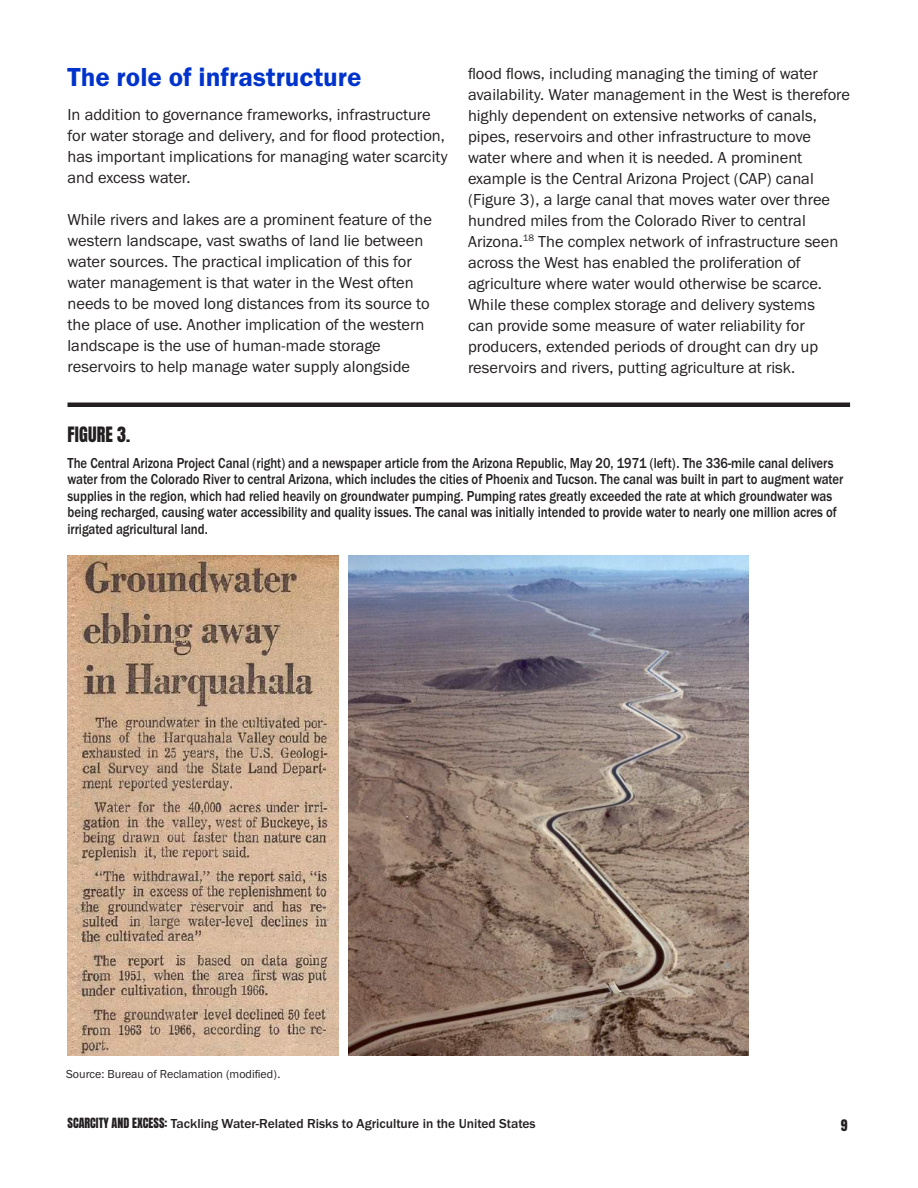
<style>
.page{position:relative;width:918px;height:1188px;background:#fff}
.page>*{position:absolute;margin:0;border:0;box-sizing:border-box;transform-origin:0 0}
.t1{font:27px "Franklin Gothic URW Dem";color:#03c}
.t2{font:18px "Anton";letter-spacing:.01em;color:#231f20}
.t3{font:16.5px/21px "Franklin Gothic URW Boo";color:#231f20}
.t4{font:500 15px/16.5px "Franklin Gothic URW";color:#231f20;scale:.85 1}
.t5{font:500 13.5px "Franklin Gothic URW";color:#231f20}
.t6{font:13.5px "Anton";color:#231f20}
.t7{font:12px "Franklin Gothic URW Boo";color:#231f20}
.s1{font-family:"Anton";font-weight:400;font-size:12px}
</style>
<div class="page">
<hr style="left:68px;top:403px;width:782px;height:4px;background:#231f20">
<img style="left:349px;top:556px;width:399px;height:499px">
<img style="left:68px;top:556px;width:270px;height:499px">
<h1 class="t1" style="left:68px;top:60px;width:295px">The role of infrastructure</h1>
<p class="t3" style="left:68px;top:104px;width:382px">In addition to governance frameworks, infrastructure for water storage and delivery, and for flood protection, has important implications for managing water scarcity and excess water.</p>
<p class="t3" style="left:68px;top:209px;width:366px">While rivers and lakes are a prominent feature of the western landscape, vast swaths of land lie between water sources. The practical implication of this for water management is that water in the West often needs to be moved long distances from its source to the place of use. Another implication of the western landscape is the use of human-made storage reservoirs to help manage water supply alongside</p>
<p class="t3" style="left:468px;top:62px;width:384px">flood flows, including managing the timing of water availability. Water management in the West is therefore highly dependent on extensive networks of canals, pipes, reservoirs and other infrastructure to move water where and when it is needed. A prominent example is the Central Arizona Project (CAP) canal (Figure 3), a large canal that moves water over three hundred miles from the Colorado River to central Arizona.<sup>18</sup> The complex network of infrastructure seen across the West has enabled the proliferation of agriculture where water would otherwise be scarce.<br>While these complex storage and delivery systems<br>can provide some measure of water reliability for producers, extended periods of drought can dry up reservoirs and rivers, putting agriculture at risk.</p>
<p class="t2" style="left:68px;top:426px;width:64px">FIGURE 3.</p>
<p class="t4" style="left:68px;top:454px;width:914px">The Central Arizona Project Canal (right) and a newspaper article from the Arizona Republic, May 20, 1971 (left). The 336-mile canal delivers water from the Colorado River to central Arizona, which includes the cities of Phoenix and Tucson. The canal was built in part to augment water supplies in the region, which had relied heavily on groundwater pumping. Pumping rates greatly exceeded the rate at which groundwater was being recharged, causing water accessibility and quality issues. The canal was initially intended to provide water to nearly one million acres of irrigated agricultural land.</p>
<p class="t7" style="left:66px;top:1067px;width:216px">Source: Bureau of Reclamation (modified).</p>
<p class="t5" style="left:68px;top:1115px;width:470px"><span class="s1">SCARCITY AND EXCESS:</span> Tackling Water-Related Risks to Agriculture in the United States</p>
<p class="t6" style="left:841px;top:1119px;width:8px">9</p>
</div>
